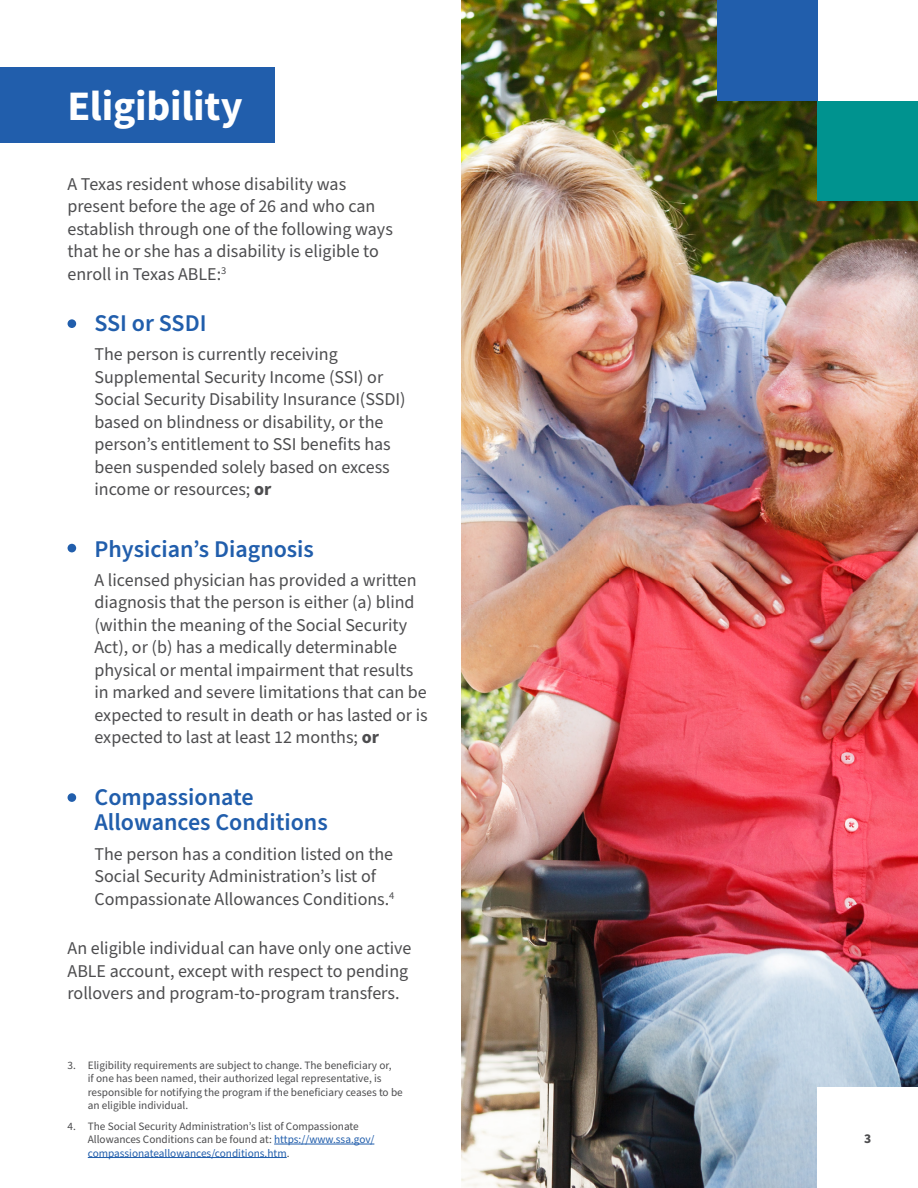
<style>
.page{position:relative;width:918px;height:1188px;background:#fff}
.page>*{position:absolute;margin:0;border:0;box-sizing:border-box;transform-origin:0 0}
.t1{font:42px "Source Sans Variable";letter-spacing:-.005em;color:#fff}
.t2{font:600 24px/25.5px "Source Sans Pro";color:#215eac}
.t3{font:18px/22.5px "Source Sans Pro";color:#4d4d4f}
.t4{font:700 13.5px "Source Sans Pro";color:#4d4d4f}
.t5{font:11.25px/13.5px "Source Sans Pro";color:#4d4d4f}
.s1{font-weight:700}
.s2{color:#215eac}
</style>
<div class="page">
<img style="left:462px;top:0;width:456px;height:1188px">
<div style="left:817px;top:101px;width:101px;height:100px;background:#00938f"></div>
<div style="left:817px;top:0;width:101px;height:101px;background:#fff"></div>
<div style="left:717px;top:0;width:100px;height:101px;background:#215eac"></div>
<div style="left:0;top:68px;width:274px;height:75px;background:#215eac"></div>
<div style="left:68px;top:319px;width:8px;height:9px;background:#215eac;border-radius:50%"></div>
<div style="left:68px;top:544px;width:8px;height:8px;background:#215eac;border-radius:50%"></div>
<div style="left:68px;top:793px;width:8px;height:9px;background:#215eac;border-radius:50%"></div>
<hr style="left:274px;top:1144px;width:100px;height:1px;background:#215eac">
<hr style="left:88px;top:1157px;width:199px;height:1px;background:#215eac">
<div style="left:817px;top:1087px;width:101px;height:101px;background:#fff"></div>
<h1 class="t1" style="left:68px;top:80px;width:177px">Eligibility</h1>
<p class="t3" style="left:68px;top:173px;width:327px">A Texas resident whose disability was present before the age of 26 and who can establish through one of the following ways that he or she has a disability is eligible to enroll in Texas ABLE:<sup>3</sup></p>
<h2 class="t2" style="left:94px;top:311px;width:114px">SSI or SSDI</h2>
<p class="t3" style="left:94px;top:344px;width:313px">The person is currently receiving Supplemental Security Income (SSI) or Social Security Disability Insurance (SSDI) based on blindness or disability, or the person’s entitlement to SSI benefits has been suspended solely based on excess income or resources; <span class="s1">or</span></p>
<h2 class="t2" style="left:94px;top:537px;width:221px">Physician’s Diagnosis</h2>
<p class="t3" style="left:94px;top:569px;width:335px">A licensed physician has provided a written diagnosis that the person is either (a) blind (within the meaning of the Social Security Act), or (b) has a medically determinable physical or mental impairment that results in marked and severe limitations that can be expected to result in death or has lasted or is expected to last at least 12 months; <span class="s1">or</span></p>
<h2 class="t2" style="left:94px;top:785px;width:235px">Compassionate<br>Allowances Conditions</h2>
<p class="t3" style="left:94px;top:843px;width:302px">The person has a condition listed on the<br>Social Security Administration’s list of<br>Compassionate Allowances Conditions.<sup>4</sup></p>
<p class="t3" style="left:68px;top:937px;width:346px">An eligible individual can have only one active<br>ABLE account, except with respect to pending rollovers and program-to-program transfers.</p>
<p class="t5" style="left:88px;top:1059px;width:317px;text-indent:-20px">3. Eligibility requirements are subject to change. The beneficiary or,<br>if one has been named, their authorized legal representative, is responsible for notifying the program if the beneficiary ceases to be an eligible individual.</p>
<p class="t5" style="left:88px;top:1120px;width:288px;text-indent:-20px">4. The Social Security Administration’s list of Compassionate<br>Allowances Conditions can be found at: <span class="s2">https://www.ssa.gov/ compassionateallowances/conditions.htm</span>.</p>
<p class="t4" style="left:864px;top:1129px;width:9px">3</p>
</div>
